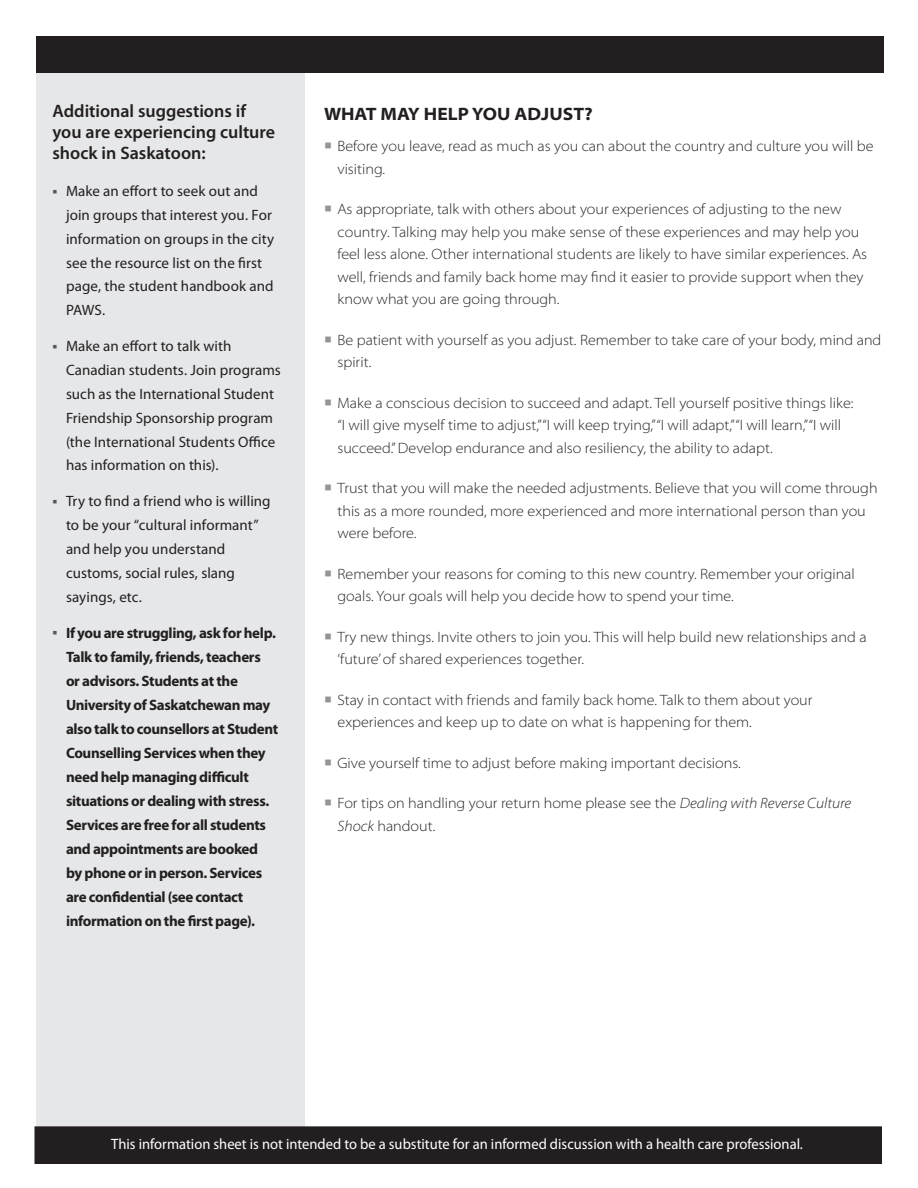
<style>
.page{position:relative;width:918px;height:1188px;background:#fff}
.page>*{position:absolute;margin:0;border:0;box-sizing:border-box;transform-origin:0 0}
.Sidebar_head{font:600 18px/21px "Myriad Pro";color:#231f20}
.heading_2{font:700 semi-expanded 18px "Myriad Pro";color:#231f20}
.t1{font:300 semi-expanded 15px/22.5px "Myriad Pro";color:#231f20}
.t2{font:15px/23.9px "Myriad Pro";letter-spacing:.005em;color:#231f20}
.t3{font:700 15px/24px "Myriad Pro";letter-spacing:-.025em;color:#231f20}
.t4{font:15px "Myriad Pro";color:#fff}
.s1{color:#57585a}
.s2{color:#939598}
.s3{font-style:italic}
</style>
<div class="page">
<div style="left:36px;top:54px;width:268px;height:1083px;background:#e6e7e9"></div>
<div style="left:36px;top:36px;width:848px;height:36px;background:#231f20"></div>
<div style="left:35px;top:1127px;width:846px;height:36px;background:#231f20"></div>
<div style="left:34px;top:1126px;width:848px;height:38px;border:2px solid #231f20"></div>
<p class="Sidebar_head" style="left:52px;top:100px;width:224px">Additional suggestions if you are experiencing culture shock in Saskatoon:</p>
<p class="t2" style="left:66px;top:179px;width:210px;text-indent:-14px"><span class="s1">○</span> Make an effort to seek out and join groups that interest you. For information on groups in the city see the resource list on the first page, the student handbook and<br>PAWS.</p>
<p class="t2" style="left:66px;top:334px;width:216px;text-indent:-14px"><span class="s1">○</span> Make an effort to talk with<br>Canadian students. Join programs such as the International Student<br>Friendship Sponsorship program (the International Students Office has information on this).</p>
<p class="t2" style="left:66px;top:490px;width:206px;text-indent:-14px"><span class="s1">○</span> Try to find a friend who is willing to be your “cultural informant” and help you understand customs, social rules, slang sayings, etc.</p>
<p class="t3" style="left:66px;top:621px;width:214px;text-indent:-14px"><span class="s1">○</span> If you are struggling, ask for help.<br>Talk to family, friends, teachers or advisors. Students at the<br>University of Saskatchewan may also talk to counsellors at Student<br>Counselling Services when they need help managing difficult situations or dealing with stress.<br>Services are free for all students and appointments are booked<br>by phone or in person. Services are confidential (see contact information on the first page).</p>
<p class="heading_2" style="left:324px;top:103px;width:270px">WHAT MAY HELP YOU ADJUST?</p>
<p class="t1" style="left:338px;top:135px;width:538px;text-indent:-14px"><span class="s2">○</span> Before you leave, read as much as you can about the country and culture you will be visiting.</p>
<p class="t1" style="left:338px;top:198px;width:531px;text-indent:-14px"><span class="s2">○</span> As appropriate, talk with others about your experiences of adjusting to the new country. Talking may help you make sense of these experiences and may help you feel less alone. Other international students are likely to have similar experiences. As well, friends and family back home may find it easier to provide support when they know what you are going through.</p>
<p class="t1" style="left:338px;top:329px;width:545px;text-indent:-14px"><span class="s2">○</span> Be patient with yourself as you adjust. Remember to take care of your body, mind and spirit.</p>
<p class="t1" style="left:338px;top:392px;width:518px;text-indent:-14px"><span class="s2">○</span> Make a conscious decision to succeed and adapt. Tell yourself positive things like: “I will give myself time to adjust,” “I will keep trying,” “I will adapt,” “I will learn,” “I will succeed.” Develop endurance and also resiliency, the ability to adapt.</p>
<p class="t1" style="left:338px;top:477px;width:542px;text-indent:-14px"><span class="s2">○</span> Trust that you will make the needed adjustments. Believe that you will come through this as a more rounded, more experienced and more international person than you were before.</p>
<p class="t1" style="left:338px;top:563px;width:519px;text-indent:-14px"><span class="s2">○</span> Remember your reasons for coming to this new country. Remember your original goals. Your goals will help you decide how to spend your time.</p>
<p class="t1" style="left:338px;top:626px;width:531px;text-indent:-14px"><span class="s2">○</span> Try new things. Invite others to join you. This will help build new relationships and a ‘future’ of shared experiences together.</p>
<p class="t1" style="left:338px;top:689px;width:476px;text-indent:-14px"><span class="s2">○</span> Stay in contact with friends and family back home. Talk to them about your experiences and keep up to date on what is happening for them.</p>
<p class="t1" style="left:324px;top:752px;width:418px"><span class="s2">○</span> Give yourself time to adjust before making important decisions.</p>
<p class="t1" style="left:338px;top:792px;width:515px;text-indent:-14px"><span class="s2">○</span> For tips on handling your return home please see the <span class="s3">Dealing with Reverse Culture<br>Shock</span> handout.</p>
<p class="t4" style="left:111px;top:1136px;width:693px">This information sheet is not intended to be a substitute for an informed discussion with a health care professional.</p>
</div>
